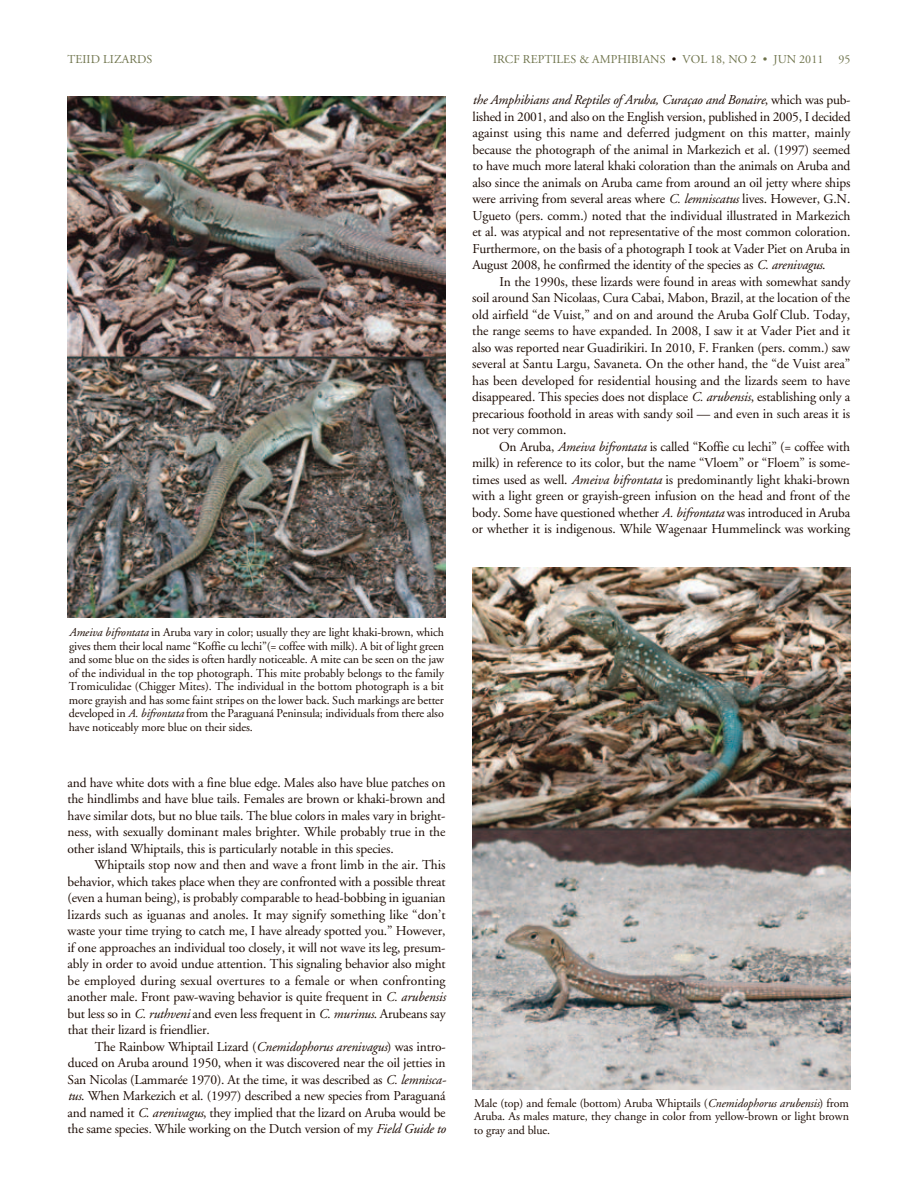
<style>
.page{position:relative;width:918px;height:1188px;background:#fff}
.page>*{position:absolute;margin:0;border:0;box-sizing:border-box;transform-origin:0 0}
.t1{font:13.5px/16.5px "Adobe Garamond";letter-spacing:-.01em;color:#1b0a02;text-align:justify}
.t2{font:12px/13.5px "Adobe Garamond";letter-spacing:-.01em;color:#1b0a02;text-align:justify}
.t3{font:12px "Adobe Garamond";letter-spacing:.005em;color:#6e734b}
.s1{color:#1b0a02}
.s2{font-style:italic}
</style>
<div class="page">
<img style="left:68px;top:96px;width:378px;height:522px">
<img style="left:472px;top:568px;width:378px;height:522px">
<p class="t3" style="left:67px;top:53px;width:23px">TeiidLizard</p>
<p class="t3" style="left:147px;top:53px;width:7px">s</p>
<p class="t3" style="left:493px;top:53px;width:332px">IRCF Reptiles &amp; Amphibians <span class="s1">•</span> Vol 18, No 2 • JUN 2011</p>
<p class="t3" style="left:838px;top:53px;width:14px">95</p>
<p class="t1" style="left:472px;top:92px;width:380px"><span class="s2">the Amphibians and Reptiles of Aruba, Curaçao and Bonaire</span>, which was pub&shy;lished in 2001, and also on the English version, published in 2005, I decided against using this name and deferred judgment on this matter, mainly because the photograph of the animal in Markezich et al. (1997) seemed to have much more lateral khaki coloration than the animals on Aruba and also since the animals on Aruba came from around an oil jetty where ships were arriving from several areas where <span class="s2">C. lemniscatus</span> lives. H owever, G.N.<br>Ugueto (pers. comm.) noted that the individual illustrated in Markezich et al. was atypical and not representative of the most common coloration.<br>Furthermore, on the basis of a photograph I took at Vader Piet on Aruba in August 2008, he confirmed the identity of the species as <span class="s2">C. arenivagus</span>.</p>
<p class="t1" style="left:472px;top:274px;width:380px;text-indent:27px">In the 1990s, these lizards were found in areas with somewhat sandy soil around S an Nicolaas, Cura Cabai, Mabon, Brazil, at the location of the old airfield “de Vuist,” and on and around the Aruba Golf Club. Today, the range seems to have expanded. In 2008, I saw it at Vader Piet and it also was reported near Guadirikiri. In 2010, F. Franken (pers. comm.) saw several at S antu Largu, S avaneta. On the other hand, the “de Vuist area” has been developed for residential housing and the lizards seem to have disappeared. This species does not displace <span class="s2">C. arubensis</span>, establishing only a precarious foothold in areas with sandy soil — and even in such areas it is not very common.</p>
<p class="t1" style="left:472px;top:439px;width:380px;text-indent:27px">On Aruba, <span class="s2">Ameiva bifrontata</span> is called “Koffie cu lechi” (= coffee with milk) in reference to its color, but the name “Vloem” or “Floem” is some&shy;times used as well. <span class="s2">Ameiva bifrontata</span> is predominantly light khaki-brown with a light green or grayish-green infusion on the head and front of the body. S ome have questioned whether <span class="s2">A. bifrontata</span> was introduced in Aruba or whether it is indigenous. While Wagenaar Hummelinck was working</p>
<p class="t2" style="left:69px;top:626px;width:377px"><span class="s2">Ameiva bifrontata</span> in Aruba vary in color; usually they are light khaki-brown, which gives them their local name “Koffie cu lechi”(= coffee with milk). A bit of light green and some blue on the sides is often hardly noticeable. A mite can be seen on the jaw of the individual in the top photograph. This mite probably belongs to the family Tromiculidae (Chigger Mites). The individual in the bottom photograph is a bit more grayish and has some faint stripes on the lower back. S uch markings are better developed in <span class="s2">A. bifrontata</span> from the Paraguaná Peninsula; individuals from there also have noticeably more blue on their sides.</p>
<p class="t1" style="left:67px;top:775px;width:380px">and have white dots with a fine blue edge. Males also have blue patches on the hindlimbs and have blue tails. Females are brown or khaki-brown and have similar dots, but no blue tails. The blue colors in males vary in bright&shy;ness, with sexually dominant males brighter. While probably true in the other island Whiptails, this is particularly notable in this species.</p>
<p class="t1" style="left:68px;top:857px;width:380px;text-indent:27px">Whiptails stop now and then and wave a front limb in the air. This behavior, which takes place when they are confronted with a possible threat (even a human being), is probably comparable to head-bobbing in iguanian lizards such as iguanas and anoles. It may signify something like “don’t waste your time trying to catch me, I have already spotted you.” However, if one approaches an individual too closely, it will not wave its leg, presum&shy;ably in order to avoid undue attention. This signaling behavior also might be employed during sexual overtures to a female or when confronting another male. Front paw-waving behavior is quite frequent in <span class="s2">C. arubensis </span>but less so in <span class="s2">C. ruthveni</span> and even less frequent in <span class="s2">C. murinus</span>. Arubeans say that their lizard is friendlier.</p>
<p class="t1" style="left:68px;top:1039px;width:380px;text-indent:27px">The Rainbow Whiptail Lizard (<span class="s2">Cnemidophorus arenivagus</span>) was intro&shy;duced on Aruba around 1950, when it was discovered near the oil jetties in San Nicolas (Lammarée 1970). At the time, it was described as <span class="s2">C. lemnisca&shy;tus</span>. When Markezich et al. (1997) described a new species from Paraguaná and named it <span class="s2">C. arenivagus</span>, they implied that the lizard on Aruba would be the same species<span class="s2">.</span> While working on the Dutch version of my <span class="s2">Field Guide to</span></p>
<p class="t2" style="left:474px;top:1096px;width:377px">Male (top) and female (bottom) Aruba Whiptails (<span class="s2">Cnemidophorus arubensis</span>) from Aruba. As males mature, they change in color from yellow-brown or light brown to gray and blue.</p>
</div>
